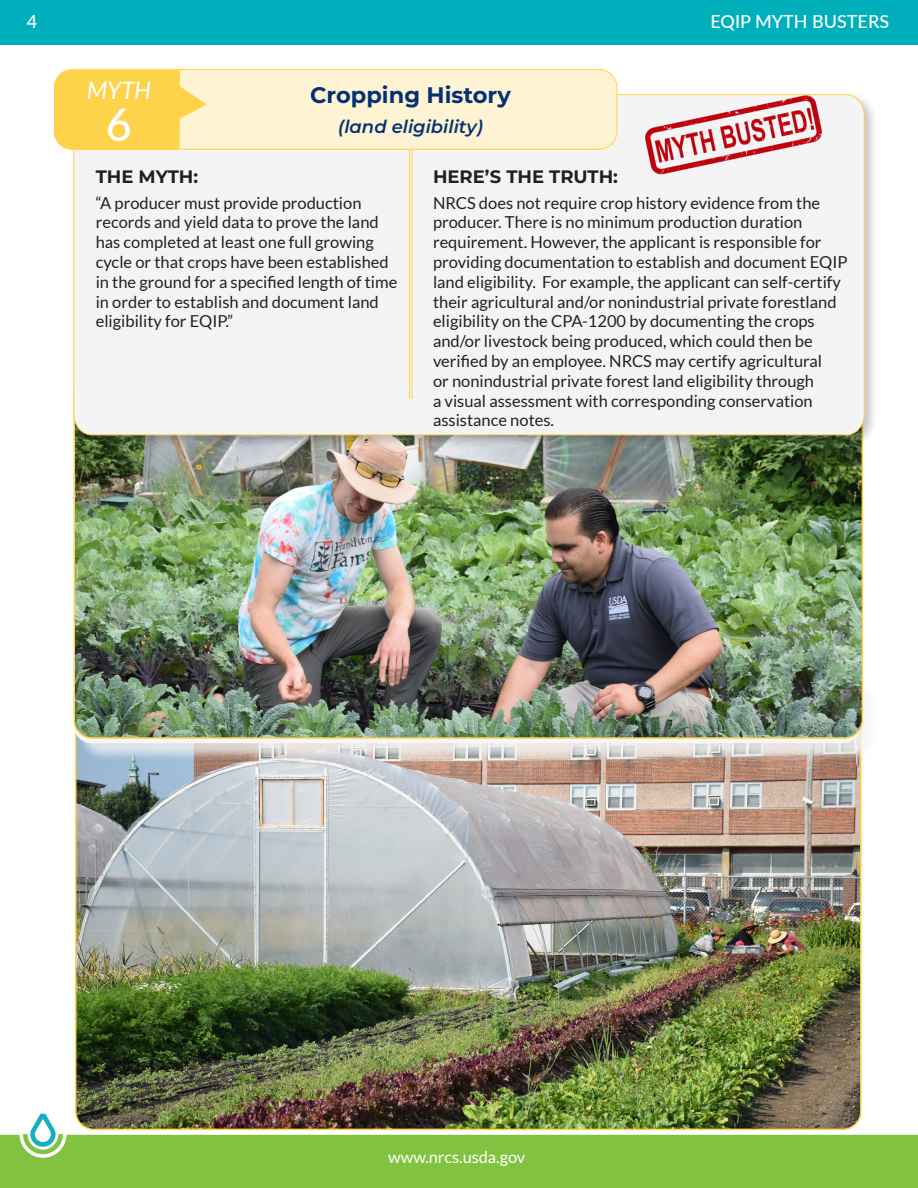
<style>
.page{position:relative;width:918px;height:1188px;background:#fff}
.page>*{position:absolute;margin:0;border:0;box-sizing:border-box;transform-origin:0 0}
.Myth{font:500 45px "Lato";color:#fff}
.Myth-2{font:italic 24px "Lato";color:#fff}
.Body_Subhead{font:700 22.5px "Montserrat";color:#043174}
.Myth_title{font:700 18px "Montserrat";color:#231f20}
.Body_Subhead-2{font:italic 600 18px "Montserrat";color:#043174}
.t1{font:500 18px "Lato";color:#fff}
.Myth_Body{font:16.5px/19.8px "Lato";color:#231f20}
.t2{font:16.5px "Lato";letter-spacing:-.005em;color:#fff}
</style>
<div class="page">
<div style="left:0;top:0;width:918px;height:44px;background:#00afbc"></div>
<div style="left:0;top:1135px;width:918px;height:53px;background:#81c340"></div>
<svg style="left:19px;top:1113px;width:48px;height:45px"></svg>
<img style="left:75px;top:740px;width:787px;height:391px">
<div style="left:76px;top:680px;width:804px;height:82px;background:#f4f4f4;opacity:.75"></div>
<div style="left:74px;top:677px;width:788px;height:66px;background:#f6f6f6;border-radius:18px"></div>
<img style="left:73px;top:449px;width:791px;height:291px">
<div style="left:71px;top:92px;width:808px;height:357px;background:#231f20;opacity:.25"></div>
<div style="left:73px;top:94px;width:792px;height:342px;background:#f4f4f4"></div>
<hr style="left:409px;top:150px;width:1px;height:249px;background:#fed34c">
<hr style="left:412px;top:150px;width:1px;height:249px;background:#fed34c">
<div style="left:54px;top:69px;width:563px;height:80px;background:#fef3d2;border-radius:18px"></div>
<div style="left:54px;top:69px;width:563px;height:81px;border:1px solid #fed34c;border-radius:18px"></div>
<svg style="left:54px;top:70px;width:153px;height:80px"></svg>
<img style="left:636px;top:92px;width:199px;height:91px">
<p class="t1" style="left:27px;top:9px;width:12px">4</p>
<p class="t1" style="left:711px;top:9px;width:180px">EQIP MYTH BUSTERS</p>
<p class="Myth-2" style="left:87px;top:77px;width:66px">MYTH</p>
<p class="Myth" style="left:106px;top:92px;width:28px">6</p>
<p class="Body_Subhead" style="left:310px;top:78px;width:202px">Cropping History</p>
<p class="Body_Subhead-2" style="left:338px;top:113px;width:146px">(land eligibility)</p>
<p class="Myth_title" style="left:96px;top:164px;width:104px">THE MYTH:</p>
<p class="Myth_Body" style="left:96px;top:193px;width:303px">“A producer must provide production records and yield data to prove the land has completed at least one full growing cycle or that crops have been established in the ground for a specified length of time in order to establish and document land eligibility for EQIP.”</p>
<p class="Myth_title" style="left:433px;top:164px;width:186px">HERE’S THE TRUTH:</p>
<p class="Myth_Body" style="left:433px;top:193px;width:416px">NRCS does not require crop history evidence from the producer. There is no minimum production duration requirement. However, the applicant is responsible for providing documentation to establish and document EQIP land eligibility. For example, the applicant can self-certify their agricultural and/or nonindustrial private forestland eligibility on the CPA-1200 by documenting the crops and/or livestock being produced, which could then be verified by an employee. NRCS may certify agricultural<br>or nonindustrial private forest land eligibility through<br>a visual assessment with corresponding conservation assistance notes.</p>
<p class="t2" style="left:388px;top:1148px;width:139px">www.nrcs.usda.gov</p>
</div>
